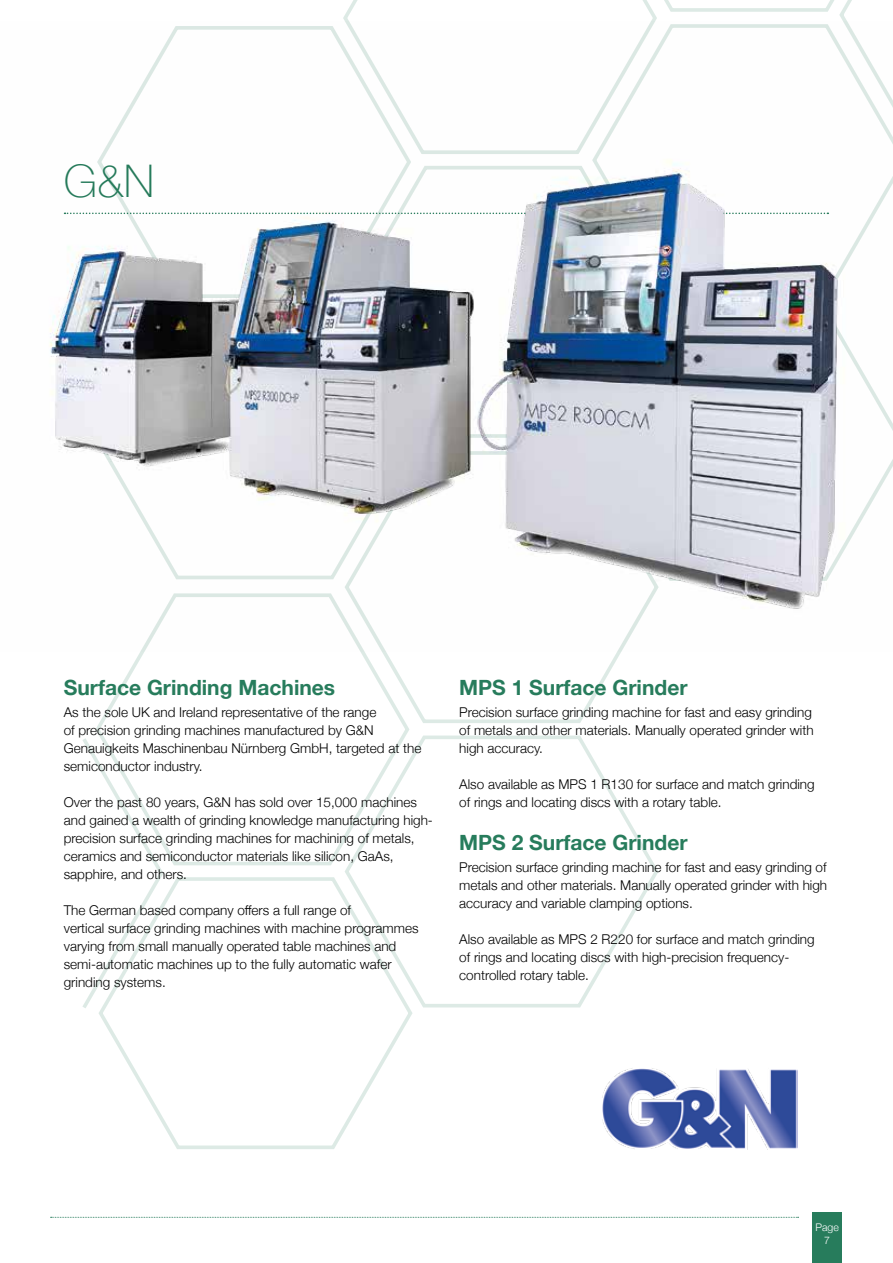
<style>
.page{position:relative;width:893px;height:1263px;background:#fff}
.page>*{position:absolute;margin:0;border:0;box-sizing:border-box;transform-origin:0 0}
.t1{font:100 45px "Helvetica Neue";color:#277c5c}
.t2{font:700 21px "Helvetica Neue";color:#277c5c}
.t3{font:300 13.5px/18px "Helvetica Neue";color:#000}
.t4{font:300 10.5px/12.6px "Helvetica Neue";color:#fff;text-align:center}
</style>
<div class="page">
<svg style="left:643px;top:0;width:209px;height:21px"></svg>
<svg style="left:95px;top:651px;width:315px;height:215px"></svg>
<svg style="left:82px;top:734px;width:84px;height:274px"></svg>
<svg style="left:342px;top:651px;width:280px;height:74px"></svg>
<svg style="left:96px;top:874px;width:317px;height:275px"></svg>
<svg style="left:342px;top:732px;width:317px;height:277px"></svg>
<img style="left:50px;top:21px;width:843px;height:630px">
<img style="left:602px;top:1068px;width:196px;height:81px">
<div style="left:812px;top:1212px;width:30px;height:51px;background:#277c5c"></div>
<svg style="left:51px;top:1217px;width:748px;height:1px"></svg>
<h1 class="t1" style="left:64px;top:146px;width:92px">G&amp;N</h1>
<h2 class="t2" style="left:64px;top:671px;width:273px">Surface Grinding Machines</h2>
<p class="t3" style="left:64px;top:702px;width:359px">As the sole UK and Ireland representative of the range<br>of precision grinding machines manufactured by G&amp;N Genauigkeits Maschinenbau Nürnberg GmbH, targeted at the semiconductor industry.</p>
<p class="t3" style="left:64px;top:792px;width:371px">Over the past 80 years, G&amp;N has sold over 15,000 machines and gained a wealth of grinding knowledge manufacturing high&shy;precision surface grinding machines for machining of metals, ceramics and semiconductor materials like silicon, GaAs, sapphire, and others.</p>
<p class="t3" style="left:64px;top:900px;width:356px">The German based company offers a full range of<br>vertical surface grinding machines with machine programmes varying from small manually operated table machines and semi-automatic machines up to the fully automatic wafer grinding systems.</p>
<h2 class="t2" style="left:459px;top:671px;width:230px">MPS 1 Surface Grinder</h2>
<p class="t3" style="left:459px;top:702px;width:356px">Precision surface grinding machine for fast and easy grinding of metals and other materials. Manually operated grinder with high accuracy.</p>
<p class="t3" style="left:459px;top:774px;width:357px">Also available as MPS 1 R130 for surface and match grinding of rings and locating discs with a rotary table.</p>
<h2 class="t2" style="left:459px;top:826px;width:230px">MPS 2 Surface Grinder</h2>
<p class="t3" style="left:459px;top:858px;width:369px;text-align:justify">Precision surface grinding machine for fast and easy grinding of metals and other materials. Manually operated grinder with high accuracy and variable clamping options.</p>
<p class="t3" style="left:459px;top:930px;width:357px">Also available as MPS 2 R220 for surface and match grinding of rings and locating discs with high-precision frequency&shy;controlled rotary table.</p>
<p class="t4" style="left:815px;top:1221px;width:25px">Page<br>7</p>
</div>
